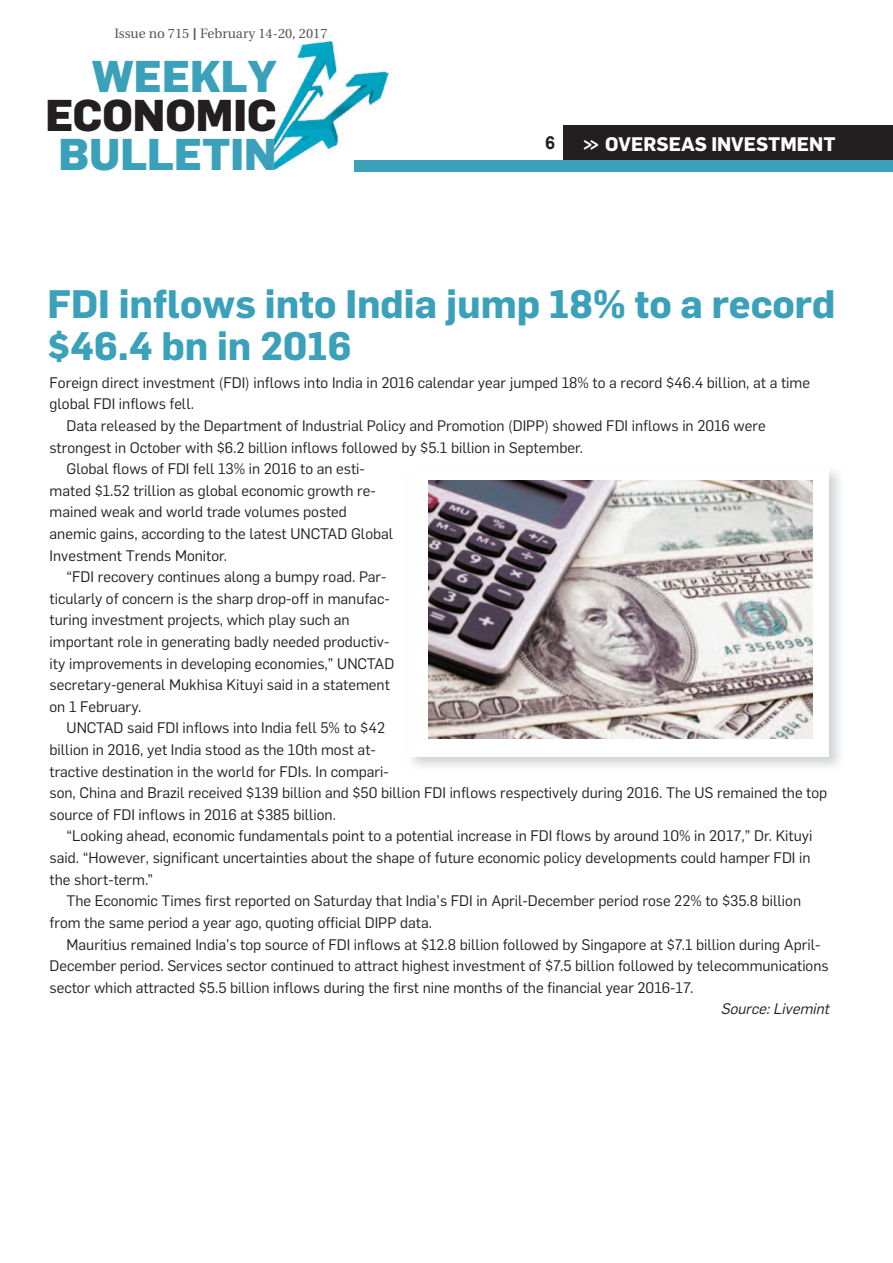
<style>
.page{position:relative;width:893px;height:1263px;background:#fff}
.page>*{position:absolute;margin:0;border:0;box-sizing:border-box;transform-origin:0 0}
.t1{font:800 43.65px "Flama";color:#3ba1bb}
.t2{font:800 43.65px "Flama";color:#231f20}
.t3{font:700 39px/42px "Flama";color:#3ba1bb}
.t4{font:700 19.35px "Flama";color:#fff;scale:.8 1}
.t5{font:700 18px "Arial";color:#231f20}
.t6{font:15px "Flama";color:#231f20}
.t7{font:italic 15px "Flama";color:#231f20}
.t8{font:13.5px "Utopia";color:#57585a}
.s1{font-family:"Arial";font-size:16.5px}
</style>
<div class="page">
<img style="left:274px;top:40px;width:116px;height:130px">
<div style="left:564px;top:125px;width:329px;height:41px;background:#231f20"></div>
<div style="left:354px;top:160px;width:539px;height:11px;background:#3ba1bb"></div>
<img style="left:428px;top:481px;width:385px;height:258px">
<p class="t8" style="left:114px;top:28px;width:215px">Issue no 715 <span class="s1">I</span> February 14-20, 2017</p>
<h1 class="t1" style="left:92px;top:61px;width:186px">WEEKLY</h1>
<h1 class="t2" style="left:46px;top:100px;width:233px">ECONOMIC</h1>
<h1 class="t1" style="left:59px;top:139px;width:220px">BULLETIN</h1>
<p class="t4" style="left:583px;top:137px;width:317px">&gt;&gt; OVERSEAS INVESTMENT</p>
<p class="t5" style="left:545px;top:133px;width:12px">6</p>
<h2 class="t3" style="left:48px;top:286px;width:789px">FDI inflows into India jump 18% to a record $46.4 bn in 2016</h2>
<p class="t6" style="left:50px;top:377px;width:762px">Foreign direct investment (FDI) inflows into India in 2016 calendar year jumped 18% to a record $46.4 billion, at a time</p>
<p class="t6" style="left:50px;top:399px;width:146px">global FDI inflows fell.</p>
<p class="t6" style="left:67px;top:420px;width:701px">Data released by the Department of Industrial Policy and Promotion (DIPP) showed FDI inflows in 2016 were</p>
<p class="t6" style="left:50px;top:442px;width:535px">strongest in October with $6.2 billion inflows followed by $5.1 billion in September.</p>
<p class="t6" style="left:67px;top:463px;width:300px">Global flows of FDI fell 13% in 2016 to an esti-</p>
<p class="t6" style="left:50px;top:485px;width:328px">mated $1.52 trillion as global economic growth re-</p>
<p class="t6" style="left:50px;top:507px;width:299px">mained weak and world trade volumes posted</p>
<p class="t6" style="left:50px;top:528px;width:345px">anemic gains, according to the latest UNCTAD Global</p>
<p class="t6" style="left:50px;top:550px;width:179px">Investment Trends Monitor.</p>
<p class="t6" style="left:67px;top:571px;width:321px">“FDI recovery continues along a bumpy road. Par-</p>
<p class="t6" style="left:50px;top:593px;width:342px">ticularly of concern is the sharp drop-off in manufac-</p>
<p class="t6" style="left:50px;top:615px;width:302px">turing investment projects, which play such an</p>
<p class="t6" style="left:50px;top:636px;width:341px">important role in generating badly needed productiv-</p>
<p class="t6" style="left:50px;top:658px;width:346px">ity improvements in developing economies,” UNCTAD</p>
<p class="t6" style="left:50px;top:679px;width:342px">secretary-general Mukhisa Kituyi said in a statement</p>
<p class="t6" style="left:50px;top:701px;width:93px">on 1 February.</p>
<p class="t6" style="left:67px;top:723px;width:320px">UNCTAD said FDI inflows into India fell 5% to $42</p>
<p class="t6" style="left:50px;top:744px;width:328px">billion in 2016, yet India stood as the 10th most at-</p>
<p class="t6" style="left:50px;top:766px;width:341px">tractive destination in the world for FDIs. In compari-</p>
<p class="t6" style="left:50px;top:787px;width:779px">son, China and Brazil received $139 billion and $50 billion FDI inflows respectively during 2016. The US remained the top</p>
<p class="t6" style="left:50px;top:809px;width:288px">source of FDI inflows in 2016 at $385 billion.</p>
<p class="t6" style="left:67px;top:831px;width:747px">“Looking ahead, economic fundamentals point to a potential increase in FDI flows by around 10% in 2017,” Dr. Kituyi</p>
<p class="t6" style="left:50px;top:852px;width:762px">said. “However, significant uncertainties about the shape of future economic policy developments could hamper FDI in</p>
<p class="t6" style="left:50px;top:874px;width:105px">the short-term.”</p>
<p class="t6" style="left:67px;top:895px;width:736px">The Economic Times first reported on Saturday that India’s FDI in April-December period rose 22% to $35.8 billion</p>
<p class="t6" style="left:50px;top:917px;width:384px">from the same period a year ago, quoting official DIPP data.</p>
<p class="t6" style="left:67px;top:939px;width:755px">Mauritius remained India’s top source of FDI inflows at $12.8 billion followed by Singapore at $7.1 billion during April-</p>
<p class="t6" style="left:50px;top:960px;width:781px">December period. Services sector continued to attract highest investment of $7.5 billion followed by telecommunications</p>
<p class="t6" style="left:50px;top:982px;width:645px">sector which attracted $5.5 billion inflows during the first nine months of the financial year 2016-17.</p>
<p class="t7" style="left:721px;top:1003px;width:113px">Source: Livemint</p>
</div>
